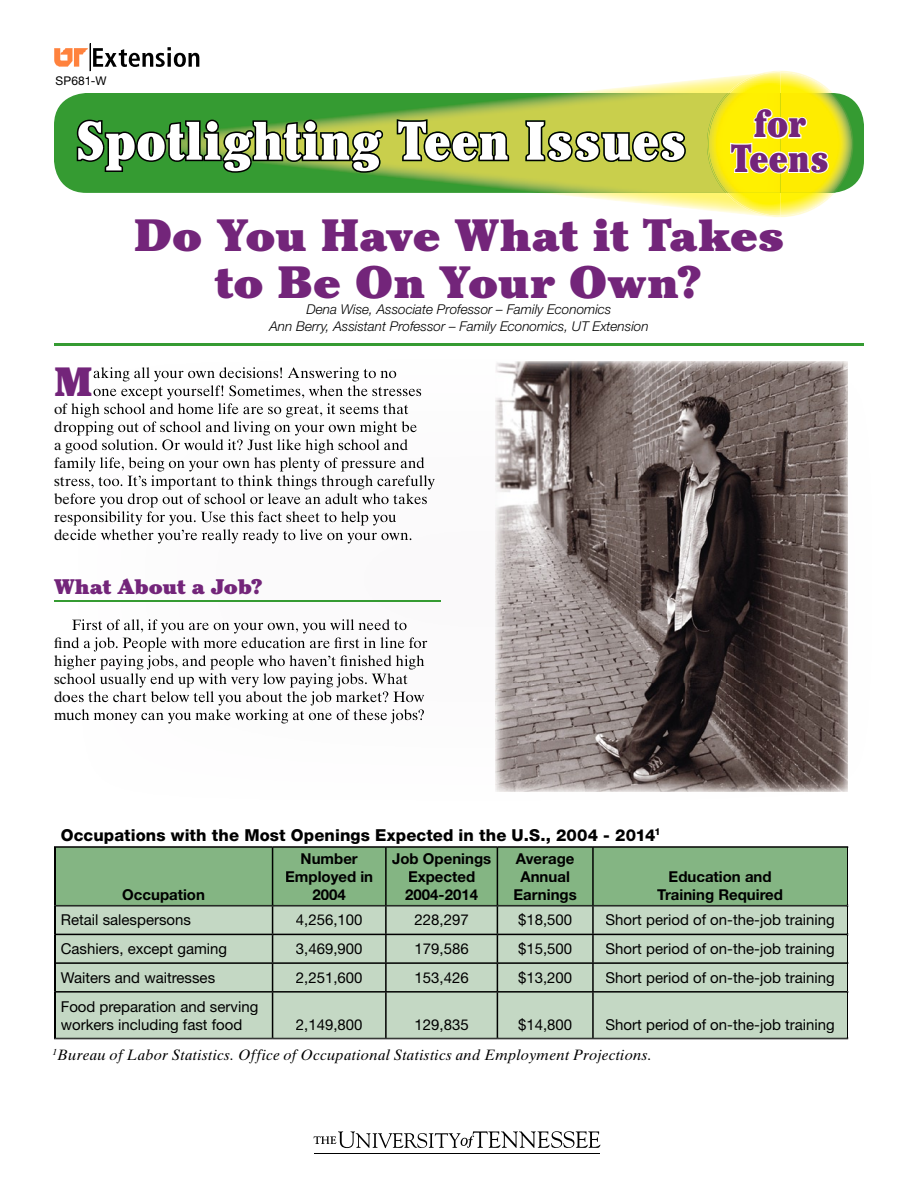
<style>
.page{position:relative;width:918px;height:1188px;background:#fff}
.page>*{position:absolute;margin:0;border:0;box-sizing:border-box;transform-origin:0 0}
.t1{font:900 condensed 54px "Cheltenham Std";letter-spacing:.01em;color:#fff}
.t2{font:900 45px/46.5px "Cheltenham Std";color:#73257a;text-align:center}
.t3{font:900 40.65px "Cheltenham Std";color:#73257a}
.t4{font:900 condensed 39px "Cheltenham Std";color:#73257a}
.t5{font:900 21px "Cheltenham Std";letter-spacing:-.005em;color:#73257a}
.t6{font:800 16.5px "Helvetica Neue LT Std";letter-spacing:.005em;color:#000}
.t7{font:15px/18px "Helvetica Neue LT Std";color:#000}
.t8{font:700 15px/18px "Helvetica Neue LT Std";color:#000;text-align:center}
.t9{font:italic 15px "Times Ten LT Std";letter-spacing:.02em;color:#000}
.t10{font:italic 300 13.5px/16.5px "Helvetica Neue LT Std";color:#000;text-align:center}
.t11{font:12px "Helvetica Neue LT Std";letter-spacing:.015em;color:#000}
</style>
<div class="page">
<img style="left:500px;top:791px;width:325px;height:1px">
<img style="left:495px;top:361px;width:353px;height:430px">
<hr style="left:315px;top:1153px;width:285px;height:1px;background:#000">
<svg style="left:314px;top:1131px;width:286px;height:17px"></svg>
<hr style="left:54px;top:344px;width:810px;height:2px;background:#359b32">
<div style="left:54px;top:93px;width:810px;height:100px;background:#359b32;border-radius:32px"></div>
<svg style="left:54px;top:43px;width:145px;height:28px"></svg>
<img style="left:780px;top:71px;width:54px;height:146px">
<img style="left:831px;top:93px;width:23px;height:100px">
<img style="left:216px;top:93px;width:491px;height:100px">
<img style="left:726px;top:71px;width:54px;height:146px">
<img style="left:707px;top:93px;width:23px;height:100px">
<img style="left:267px;top:123px;width:15px;height:36px">
<svg style="left:77px;top:120px;width:190px;height:53px"></svg>
<img style="left:282px;top:119px;width:263px;height:43px">
<svg style="left:729px;top:107px;width:101px;height:68px;background:#fef242"></svg>
<hr style="left:54px;top:600px;width:387px;height:2px;background:#359b32">
<img style="left:94px;top:367px;width:303px;height:15px">
<img style="left:94px;top:385px;width:328px;height:15px">
<img style="left:71px;top:403px;width:338px;height:15px">
<img style="left:69px;top:421px;width:348px;height:15px">
<img style="left:69px;top:439px;width:339px;height:15px">
<img style="left:69px;top:457px;width:356px;height:15px">
<img style="left:69px;top:475px;width:366px;height:15px">
<img style="left:69px;top:493px;width:358px;height:15px">
<img style="left:69px;top:511px;width:327px;height:15px">
<img style="left:69px;top:529px;width:343px;height:15px">
<img style="left:72px;top:619px;width:335px;height:15px">
<img style="left:69px;top:637px;width:359px;height:15px">
<img style="left:69px;top:655px;width:356px;height:15px">
<img style="left:69px;top:673px;width:339px;height:15px">
<img style="left:69px;top:691px;width:355px;height:15px">
<img style="left:69px;top:709px;width:355px;height:15px">
<svg style="left:54px;top:846px;width:794px;height:193px;background:#a1bca0"></svg>
<div style="left:123px;top:889px;width:81px;height:13px;background:#84b583"></div>
<div style="left:302px;top:853px;width:56px;height:11px;background:#84b583"></div>
<div style="left:286px;top:871px;width:87px;height:13px;background:#84b583"></div>
<div style="left:313px;top:889px;width:33px;height:11px;background:#84b583"></div>
<div style="left:392px;top:853px;width:99px;height:14px;background:#84b583"></div>
<div style="left:409px;top:871px;width:66px;height:13px;background:#84b583"></div>
<div style="left:406px;top:889px;width:72px;height:11px;background:#84b583"></div>
<div style="left:516px;top:853px;width:58px;height:14px;background:#84b583"></div>
<div style="left:520px;top:871px;width:50px;height:11px;background:#84b583"></div>
<div style="left:515px;top:889px;width:61px;height:14px;background:#84b583"></div>
<div style="left:670px;top:871px;width:102px;height:11px;background:#84b583"></div>
<div style="left:657px;top:889px;width:125px;height:14px;background:#84b583"></div>
<div style="left:62px;top:915px;width:129px;height:13px;background:#c4d8c4"></div>
<div style="left:296px;top:915px;width:66px;height:13px;background:#c4d8c4"></div>
<div style="left:415px;top:915px;width:53px;height:13px;background:#c4d8c4"></div>
<div style="left:518px;top:913px;width:54px;height:15px;background:#c4d8c4"></div>
<div style="left:606px;top:914px;width:228px;height:15px;background:#c4d8c4"></div>
<div style="left:61px;top:943px;width:165px;height:14px;background:#c4d8c4"></div>
<div style="left:296px;top:943px;width:66px;height:13px;background:#c4d8c4"></div>
<div style="left:416px;top:943px;width:52px;height:13px;background:#c4d8c4"></div>
<div style="left:518px;top:942px;width:54px;height:14px;background:#c4d8c4"></div>
<div style="left:606px;top:943px;width:228px;height:14px;background:#c4d8c4"></div>
<div style="left:61px;top:972px;width:154px;height:11px;background:#c4d8c4"></div>
<div style="left:296px;top:972px;width:66px;height:13px;background:#c4d8c4"></div>
<div style="left:416px;top:972px;width:52px;height:13px;background:#c4d8c4"></div>
<div style="left:518px;top:971px;width:54px;height:14px;background:#c4d8c4"></div>
<div style="left:606px;top:972px;width:228px;height:14px;background:#c4d8c4"></div>
<div style="left:62px;top:1001px;width:196px;height:14px;background:#c4d8c4"></div>
<div style="left:61px;top:1019px;width:180px;height:14px;background:#c4d8c4"></div>
<div style="left:296px;top:1019px;width:66px;height:13px;background:#c4d8c4"></div>
<div style="left:416px;top:1019px;width:52px;height:13px;background:#c4d8c4"></div>
<div style="left:518px;top:1018px;width:54px;height:14px;background:#c4d8c4"></div>
<div style="left:606px;top:1019px;width:228px;height:14px;background:#c4d8c4"></div>
<p class="t11" style="left:56px;top:74px;width:53px">SP681-W</p>
<h1 class="t1" style="left:75px;top:107px;width:732px">Spotlighting Teen Issues <sup>for</sup></h1>
<h3 class="t4" style="left:730px;top:134px;width:100px">Teens</h3>
<h3 class="t3" style="left:54px;top:357px;width:40px">M</h3>
<h2 class="t2" style="left:134px;top:213px;width:651px">Do You Have What it Takes to Be On Your Own?</h2>
<p class="t10" style="left:269px;top:301px;width:381px">Dena Wise, Associate Professor – Family Economics<br>Ann Berry, Assistant Professor – Family Economics, UT Extension</p>
<h3 class="t5" style="left:54px;top:574px;width:211px">What About a Job?</h3>
<p class="t6" style="left:61px;top:825px;width:601px">Occupations with the Most Openings Expected in the U.S., 2004 - 2014<sup>1</sup></p>
<p class="t8" style="left:122px;top:885px;width:84px">Occupation</p>
<p class="t8" style="left:285px;top:849px;width:90px">Number<br>Employed in<br>2004</p>
<p class="t8" style="left:392px;top:849px;width:101px">Job Openings<br>Expected<br>2004-2014</p>
<p class="t8" style="left:514px;top:849px;width:65px">Average<br>Annual<br>Earnings</p>
<p class="t8" style="left:657px;top:867px;width:127px">Education and<br>Training Required</p>
<p class="t7" style="left:61px;top:911px;width:132px">Retail salespersons</p>
<p class="t7" style="left:296px;top:911px;width:68px">4,256,100</p>
<p class="t7" style="left:415px;top:911px;width:56px">228,297</p>
<p class="t7" style="left:518px;top:911px;width:56px">$18,500</p>
<p class="t7" style="left:606px;top:911px;width:231px">Short period of on-the-job training</p>
<p class="t7" style="left:61px;top:940px;width:168px">Cashiers, except gaming</p>
<p class="t7" style="left:296px;top:940px;width:68px">3,469,900</p>
<p class="t7" style="left:415px;top:940px;width:56px">179,586</p>
<p class="t7" style="left:518px;top:940px;width:56px">$15,500</p>
<p class="t7" style="left:606px;top:940px;width:231px">Short period of on-the-job training</p>
<p class="t7" style="left:61px;top:968px;width:156px">Waiters and waitresses</p>
<p class="t7" style="left:296px;top:968px;width:68px">2,251,600</p>
<p class="t7" style="left:415px;top:968px;width:56px">153,426</p>
<p class="t7" style="left:518px;top:968px;width:56px">$13,200</p>
<p class="t7" style="left:606px;top:968px;width:231px">Short period of on-the-job training</p>
<p class="t7" style="left:61px;top:997px;width:199px">Food preparation and serving workers including fast food</p>
<p class="t7" style="left:296px;top:1015px;width:68px">2,149,800</p>
<p class="t7" style="left:415px;top:1015px;width:56px">129,835</p>
<p class="t7" style="left:518px;top:1015px;width:56px">$14,800</p>
<p class="t7" style="left:606px;top:1015px;width:231px">Short period of on-the-job training</p>
<p class="t9" style="left:53px;top:1046px;width:601px"><sup>1</sup>Bureau of Labor Statistics. Office of Occupational Statistics and Employment Projections.</p>
</div>
